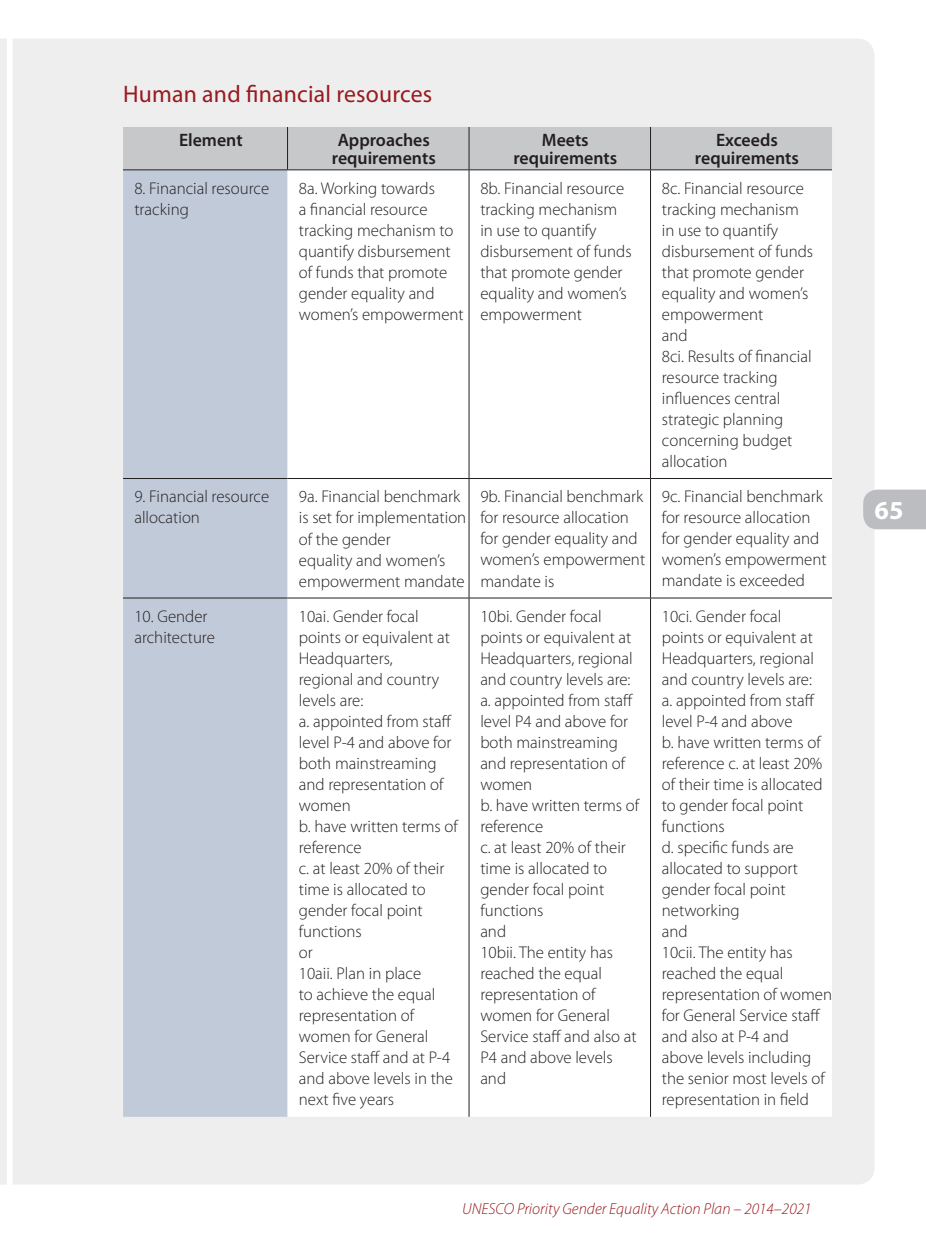
<style>
.page{position:relative;width:926px;height:1248px;background:#fff}
.page>*{position:absolute;margin:0;border:0;box-sizing:border-box;transform-origin:0 0}
.t1{font:700 26px "Myriad Pro";color:#fff}
.t2{font:24px "Myriad Pro";letter-spacing:.01em;color:#981a1e}
.t3{font:600 18px/18px "Myriad Pro";color:#231f20;text-align:center}
.t4{font:300 17px/21px "Myriad Pro";color:#231f20}
.t5{font:italic 300 16px "Myriad Pro";color:#981a1e}
</style>
<div class="page">
<div style="left:0;top:39px;width:7px;height:1145px;background:#eeeeef"></div>
<div style="left:13px;top:39px;width:861px;height:1145px;background:#eeeeef"></div>
<div style="left:863px;top:489px;width:63px;height:40px;background:#bcbdc0"></div>
<div style="left:123px;top:127px;width:709px;height:42px;background:#c7c8ca"></div>
<div style="left:123px;top:170px;width:164px;height:946px;background:#c1cad8"></div>
<svg style="left:287px;top:170px;width:545px;height:946px"></svg>
<hr style="left:287px;top:127px;width:1px;height:42px;background:#231f20">
<hr style="left:469px;top:127px;width:1px;height:42px;background:#231f20">
<hr style="left:650px;top:127px;width:1px;height:42px;background:#231f20">
<hr style="left:123px;top:169px;width:164px;height:1px;background:#231f20">
<hr style="left:287px;top:169px;width:182px;height:1px;background:#231f20">
<hr style="left:469px;top:169px;width:181px;height:1px;background:#231f20">
<hr style="left:469px;top:170px;width:1px;height:308px;background:#231f20">
<hr style="left:650px;top:169px;width:182px;height:1px;background:#231f20">
<hr style="left:650px;top:170px;width:1px;height:308px;background:#231f20">
<hr style="left:123px;top:478px;width:164px;height:1px;background:#231f20">
<hr style="left:287px;top:478px;width:182px;height:1px;background:#231f20">
<hr style="left:469px;top:478px;width:181px;height:1px;background:#231f20">
<hr style="left:469px;top:478px;width:1px;height:119px;background:#231f20">
<hr style="left:650px;top:478px;width:182px;height:1px;background:#231f20">
<hr style="left:650px;top:478px;width:1px;height:119px;background:#231f20">
<hr style="left:123px;top:597px;width:164px;height:1px;background:#231f20">
<hr style="left:287px;top:597px;width:182px;height:1px;background:#231f20">
<hr style="left:469px;top:597px;width:181px;height:1px;background:#231f20">
<hr style="left:469px;top:598px;width:1px;height:518px;background:#231f20">
<hr style="left:650px;top:597px;width:182px;height:1px;background:#231f20">
<hr style="left:650px;top:598px;width:1px;height:518px;background:#231f20">
<h2 class="t2" style="left:123px;top:85px;width:311px">Human and financial resources</h2>
<p class="t3" style="left:179px;top:131px;width:65px">Element</p>
<p class="t3" style="left:332px;top:131px;width:105px">Approaches requirements</p>
<p class="t3" style="left:513px;top:131px;width:105px">Meets requirements</p>
<p class="t3" style="left:695px;top:131px;width:105px">Exceeds requirements</p>
<p class="t4" style="left:134px;top:177px;width:136px">8. Financial resource tracking</p>
<p class="t4" style="left:299px;top:177px;width:166px">8a. Working towards<br>a financial resource tracking mechanism to quantify disbursement of funds that promote gender equality and women’s empowerment</p>
<p class="t4" style="left:480px;top:177px;width:153px">8b. Financial resource tracking mechanism in use to quantify disbursement of funds that promote gender equality and women’s empowerment</p>
<p class="t4" style="left:662px;top:177px;width:153px">8c. Financial resource tracking mechanism in use to quantify disbursement of funds that promote gender equality and women’s empowerment<br>and<br>8ci. Results of financial resource tracking influences central strategic planning concerning budget allocation</p>
<p class="t4" style="left:134px;top:486px;width:136px">9. Financial resource allocation</p>
<p class="t4" style="left:299px;top:486px;width:169px">9a. Financial benchmark is set for implementation of the gender<br>equality and women’s empowerment mandate</p>
<p class="t4" style="left:480px;top:486px;width:166px">9b. Financial benchmark for resource allocation for gender equality and women’s empowerment mandate is</p>
<p class="t4" style="left:662px;top:486px;width:166px">9c. Financial benchmark for resource allocation for gender equality and women’s empowerment mandate is exceeded</p>
<p class="t4" style="left:134px;top:605px;width:82px">10. Gender architecture</p>
<p class="t4" style="left:299px;top:605px;width:160px">10ai. Gender focal points or equivalent at<br>Headquarters,<br>regional and country levels are:<br>a. appointed from staff level P-4 and above for both mainstreaming and representation of women<br>b. have written terms of reference<br>c. at least 20% of their time is allocated to gender focal point functions<br>or<br>10aii. Plan in place<br>to achieve the equal representation of women for General<br>Service staff and at P-4 and above levels in the next five years</p>
<p class="t4" style="left:480px;top:605px;width:160px">10bi. Gender focal points or equivalent at<br>Headquarters, regional and country levels are: a. appointed from staff level P4 and above for both mainstreaming and representation of women<br>b. have written terms of reference<br>c. at least 20% of their time is allocated to gender focal point functions<br>and<br>10bii. The entity has reached the equal representation of women for General<br>Service staff and also at<br>P4 and above levels and</p>
<p class="t4" style="left:662px;top:605px;width:172px">10ci. Gender focal<br>points or equivalent at<br>Headquarters, regional and country levels are:<br>a. appointed from staff level P-4 and above<br>b. have written terms of reference c. at least 20% of their time is allocated to gender focal point functions<br>d. specific funds are allocated to support gender focal point networking<br>and<br>10cii. The entity has reached the equal representation of women for General Service staff and also at P-4 and above levels including the senior most levels of representation in field</p>
<p class="t5" style="left:462px;top:1198px;width:351px">UNESCO Priority Gender Equality Action Plan – 2014–2021</p>
<h1 class="t1" style="left:874px;top:501px;width:30px">65</h1>
</div>
